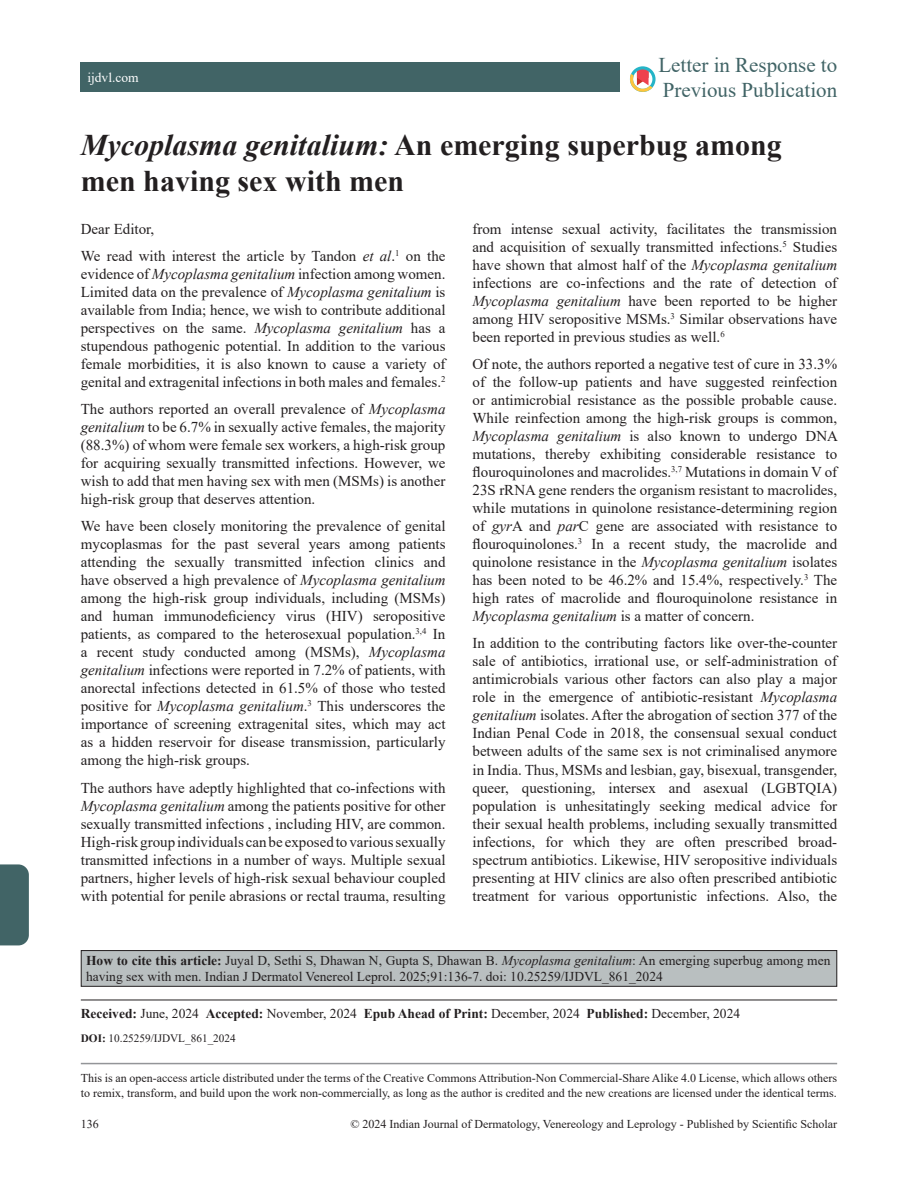
<style>
.page{position:relative;width:918px;height:1188px;background:#fff}
.page>*{position:absolute;margin:0;border:0;box-sizing:border-box;transform-origin:0 0}
.title-text{font:700 30px/36px "Times New Roman";color:#231f20}
.suptit{font:21px/25.2px "Times New Roman";color:#416466}
.para{font:15px/18px "Times New Roman";color:#231f20;text-align:justify}
.para_firstDropCaps{font:15px "Times New Roman";color:#231f20}
.citation_para{font:13.5px/16.2px "Times New Roman";color:#231f20}
.article_info_rule{font:13.5px "Times New Roman";color:#231f20}
.t1{font:13.5px "Times New Roman";color:#fff}
.t2{font:12px/15px "Times New Roman";color:#231f20}
.doi_para{font:11.25px "Times New Roman";color:#231f20}
.s1{font-style:italic}
.s2{font-weight:700}
</style>
<div class="page">
<div style="left:0;top:864px;width:29px;height:81px;background:#416466"></div>
<div style="left:81px;top:62px;width:539px;height:30px;background:#416466"></div>
<hr style="left:81px;top:1063px;width:756px;height:1px;background:#939598">
<svg style="left:630px;top:66px;width:25px;height:26px"></svg>
<div style="left:81px;top:951px;width:756px;height:35px;background:#b9bfc0"></div>
<div style="left:81px;top:950px;width:756px;height:37px;border:1px solid #231f20"></div>
<hr style="left:81px;top:1000px;width:756px;height:1px;background:#231f20">
<p class="suptit" style="left:658px;top:51px;width:180px">Letter in Response to<br>Previous Publication</p>
<p class="title-text" style="left:81px;top:126px;width:702px"><span class="s1">Mycoplasma genitalium:</span> An emerging superbug among men having sex with men</p>
<p class="para_firstDropCaps" style="left:81px;top:218px;width:75px">Dear Editor,</p>
<p class="para" style="left:81px;top:247px;width:366px">We read with interest the article by Tandon <span class="s1">et al</span>.<sup>1</sup> on the evidence of <span class="s1">Mycoplasma genitalium</span> infection among women.<br>Limited data on the prevalence of <span class="s1">Mycoplasma genitalium</span> is available from India; hence, we wish to contribute additional perspectives on the same. <span class="s1">Mycoplasma genitalium</span> has a stupendous pathogenic potential. In addition to the various female morbidities, it is also known to cause a variety of genital and extragenital infections in both males and females.<sup>2</sup></p>
<p class="para" style="left:81px;top:400px;width:366px">The authors reported an overall prevalence of <span class="s1">Mycoplasma genitalium</span> to be 6.7% in sexually active females, the majority (88.3%) of whom were female sex workers, a high-risk group for acquiring sexually transmitted infections. However, we wish to add that men having sex with men (MSMs) is another high-risk group that deserves attention.</p>
<p class="para" style="left:81px;top:517px;width:366px">We have been closely monitoring the prevalence of genital mycoplasmas for the past several years among patients attending the sexually transmitted infection clinics and have observed a high prevalence of <span class="s1">Mycoplasma genitalium </span>among the high-risk group individuals, including (MSMs) and human immunodeficiency virus (HIV) seropositive patients, as compared to the heterosexual population.<sup>3,4</sup> In a recent study conducted among (MSMs), <span class="s1">Mycoplasma genitalium</span> infections were reported in 7.2% of patients, with anorectal infections detected in 61.5% of those who tested positive for <span class="s1">Mycoplasma genitalium</span>.<sup>3</sup> This underscores the importance of screening extragenital sites, which may act as a hidden reservoir for disease transmission, particularly among the high-risk groups.</p>
<p class="para" style="left:81px;top:778px;width:366px">The authors have adeptly highlighted that co-infections with <span class="s1">Mycoplasma genitalium</span> among the patients positive for other sexually transmitted infections , including HIV, are common.<br>High-risk group individuals can be exposed to various sexually transmitted infections in a number of ways. Multiple sexual partners, higher levels of high‑risk sexual behaviour coupled with potential for penile abrasions or rectal trauma, resulting</p>
<p class="t1" style="left:87px;top:68px;width:53px">ijdvl.com</p>
<p class="para" style="left:472px;top:220px;width:366px">from intense sexual activity, facilitates the transmission and acquisition of sexually transmitted infections.<sup>5</sup> Studies have shown that almost half of the <span class="s1">Mycoplasma genitalium </span>infections are co-infections and the rate of detection of <span class="s1">Mycoplasma genitalium</span> have been reported to be higher among HIV seropositive MSMs.<sup>3</sup> Similar observations have been reported in previous studies as well.<sup>6</sup></p>
<p class="para" style="left:472px;top:355px;width:367px">Of note, the authors reported a negative test of cure in 33.3% of the follow-up patients and have suggested reinfection or antimicrobial resistance as the possible probable cause.<br>While reinfection among the high-risk groups is common, <span class="s1">Mycoplasma genitalium</span> is also known to undergo DNA mutations, thereby exhibiting considerable resistance to flouroquinolones and macrolides.<sup>3,7</sup> Mutations in domain V of 23S rRNA gene renders the organism resistant to macrolides, while mutations in quinolone resistance-determining region of <span class="s1">gyr</span>A and <span class="s1">par</span>C gene are associated with resistance to flouroquinolones.<sup>3</sup> In a recent study, the macrolide and quinolone resistance in the <span class="s1">Mycoplasma genitalium</span> isolates has been noted to be 46.2% and 15.4%, respectively.<sup>3</sup> The high rates of macrolide and flouroquinolone resistance in <span class="s1">Mycoplasma genitalium</span> is a matter of concern.</p>
<p class="para" style="left:472px;top:634px;width:366px">In addition to the contributing factors like over-the-counter sale of antibiotics, irrational use, or self-administration of antimicrobials various other factors can also play a major role in the emergence of antibiotic-resistant <span class="s1">Mycoplasma genitalium</span> isolates. After the abrogation of section 377 of the Indian Penal Code in 2018, the consensual sexual conduct between adults of the same sex is not criminalised anymore in India. Thus, MSMs and lesbian, gay, bisexual, transgender, queer, questioning, intersex and asexual (LGBTQIA) population is unhesitatingly seeking medical advice for their sexual health problems, including sexually transmitted infections, for which they are often prescribed broad&shy;spectrum antibiotics. Likewise, HIV seropositive individuals presenting at HIV clinics are also often prescribed antibiotic treatment for various opportunistic infections. Also, the</p>
<p class="citation_para" style="left:86px;top:952px;width:746px"><span class="s2">How to cite this article:</span> Juyal D, Sethi S, Dhawan N, Gupta S, Dhawan B. <span class="s1">Mycoplasma genitalium</span>: An emerging superbug among men having sex with men. Indian J Dermatol Venereol Leprol. 2025;91:136-7. doi: 10.25259/IJDVL_861_2024</p>
<p class="article_info_rule" style="left:81px;top:1004px;width:661px"><span class="s2">Received:</span> June, 2024 <span class="s2">Accepted:</span> November, 2024 <span class="s2">Epub Ahead of Print:</span> December, 2024 <span class="s2">Published:</span> December, 2024</p>
<p class="doi_para" style="left:81px;top:1031px;width:156px"><span class="s2">DOI:</span> 10.25259/IJDVL_861_2024</p>
<p class="t2" style="left:81px;top:1070px;width:758px">This is an open-access article distributed under the terms of the Creative Commons Attribution-Non Commercial-Share Alike 4.0 License, which allows others to remix, transform, and build upon the work non-commercially, as long as the author is credited and the new creations are licensed under the identical terms.</p>
<p class="t2" style="left:350px;top:1116px;width:488px">© 2024 Indian Journal of Dermatology, Venereology and Leprology - Published by Scientific Scholar</p>
<p class="t2" style="left:81px;top:1116px;width:19px">136</p>
</div>
